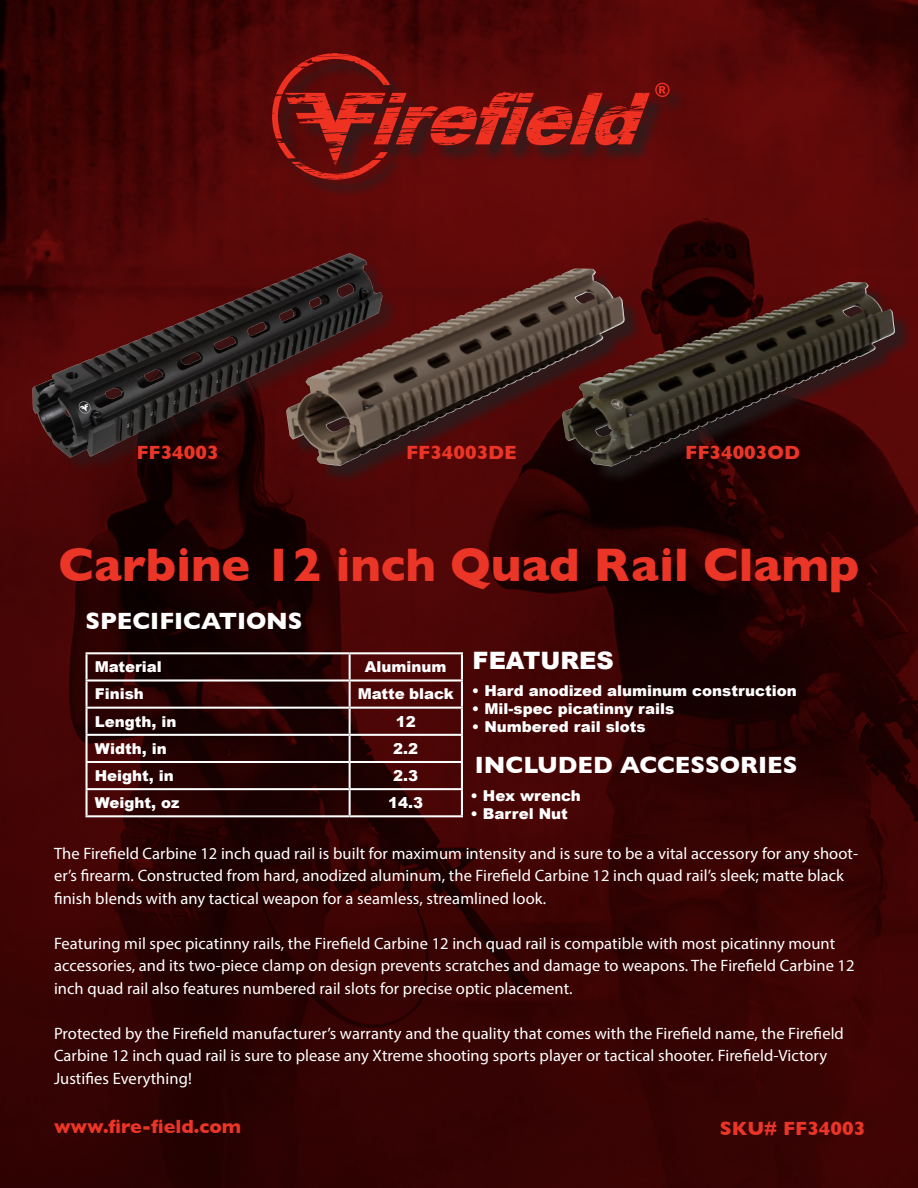
<style>
.page{position:relative;width:918px;height:1188px;background:#fff}
.page>*{position:absolute;margin:0;border:0;box-sizing:border-box;transform-origin:0 0}
.t1{font:700 48px "Gill Sans";color:#eb3527}
.t2{font:700 24px "Gill Sans";color:#fff}
.t3{font:900 24px "Arial";color:#fff}
.t4{font:700 19.5px "Gill Sans";color:#eb3527}
.t5{font:16.5px/22.5px "Myriad Pro";letter-spacing:.005em;color:#fff}
.t6{font:900 15px "Arial";color:#fff}
</style>
<div class="page">
<img style="left:0;top:0;width:918px;height:1188px">
<img style="left:15px;top:239px;width:384px;height:256px">
<hr style="left:86px;top:652px;width:264px;height:2px;background:#fff">
<hr style="left:86px;top:654px;width:2px;height:25px;background:#fff">
<hr style="left:350px;top:652px;width:113px;height:2px;background:#fff">
<hr style="left:349px;top:654px;width:2px;height:25px;background:#fff">
<hr style="left:461px;top:654px;width:2px;height:25px;background:#fff">
<hr style="left:86px;top:679px;width:264px;height:3px;background:#fff">
<hr style="left:86px;top:682px;width:2px;height:25px;background:#fff">
<hr style="left:350px;top:679px;width:113px;height:3px;background:#fff">
<hr style="left:349px;top:682px;width:2px;height:25px;background:#fff">
<hr style="left:461px;top:682px;width:2px;height:25px;background:#fff">
<hr style="left:86px;top:707px;width:264px;height:2px;background:#fff">
<hr style="left:86px;top:709px;width:2px;height:25px;background:#fff">
<hr style="left:350px;top:707px;width:113px;height:2px;background:#fff">
<hr style="left:349px;top:709px;width:2px;height:25px;background:#fff">
<hr style="left:461px;top:709px;width:2px;height:25px;background:#fff">
<hr style="left:86px;top:734px;width:264px;height:2px;background:#fff">
<hr style="left:86px;top:736px;width:2px;height:25px;background:#fff">
<hr style="left:350px;top:734px;width:113px;height:2px;background:#fff">
<hr style="left:349px;top:736px;width:2px;height:25px;background:#fff">
<hr style="left:461px;top:736px;width:2px;height:25px;background:#fff">
<hr style="left:86px;top:761px;width:264px;height:2px;background:#fff">
<hr style="left:86px;top:763px;width:2px;height:25px;background:#fff">
<hr style="left:350px;top:761px;width:113px;height:2px;background:#fff">
<hr style="left:349px;top:763px;width:2px;height:25px;background:#fff">
<hr style="left:461px;top:763px;width:2px;height:25px;background:#fff">
<hr style="left:86px;top:788px;width:264px;height:2px;background:#fff">
<hr style="left:86px;top:790px;width:2px;height:25px;background:#fff">
<hr style="left:350px;top:788px;width:113px;height:2px;background:#fff">
<hr style="left:349px;top:790px;width:2px;height:25px;background:#fff">
<hr style="left:461px;top:790px;width:2px;height:25px;background:#fff">
<hr style="left:86px;top:815px;width:264px;height:2px;background:#fff">
<hr style="left:350px;top:815px;width:113px;height:2px;background:#fff">
<div style="left:275px;top:56px;width:413px;height:142px;background:#231f20;opacity:.75"></div>
<svg style="left:272px;top:53px;width:398px;height:127px;background:#761310"></svg>
<div style="left:289px;top:271px;width:354px;height:213px;background:#231f20;opacity:.75"></div>
<img style="left:286px;top:274px;width:297px;height:192px">
<div style="left:565px;top:285px;width:348px;height:199px;background:#231f20;opacity:.75"></div>
<img style="left:562px;top:282px;width:333px;height:184px">
<p class="t4" style="left:136px;top:441px;width:84px">FF34003</p>
<p class="t4" style="left:406px;top:441px;width:112px">FF34003DE</p>
<p class="t4" style="left:685px;top:441px;width:116px">FF34003OD</p>
<p class="t1" style="left:58px;top:537px;width:803px">Carbine 12 inch Quad Rail Clamp</p>
<p class="t2" style="left:86px;top:607px;width:219px">SPECIFICATIONS</p>
<p class="t6" style="left:95px;top:656px;width:69px">Material</p>
<p class="t6" style="left:365px;top:656px;width:83px">Aluminum</p>
<p class="t6" style="left:95px;top:683px;width:51px">Finish</p>
<p class="t6" style="left:358px;top:683px;width:97px">Matte black</p>
<p class="t6" style="left:95px;top:710px;width:83px">Length, in</p>
<p class="t6" style="left:396px;top:710px;width:22px">12</p>
<p class="t6" style="left:95px;top:738px;width:74px">Width, in</p>
<p class="t6" style="left:393px;top:738px;width:27px">2.2</p>
<p class="t6" style="left:95px;top:765px;width:81px">Height, in</p>
<p class="t6" style="left:393px;top:765px;width:27px">2.3</p>
<p class="t6" style="left:95px;top:792px;width:86px">Weight, oz</p>
<p class="t6" style="left:388px;top:792px;width:37px">14.3</p>
<p class="t3" style="left:473px;top:643px;width:143px">FEATURES</p>
<p class="t6" style="left:472px;top:680px;width:326px">• Hard anodized aluminum construction</p>
<p class="t6" style="left:472px;top:698px;width:204px">• Mil-spec picatinny rails</p>
<p class="t6" style="left:472px;top:716px;width:175px">• Numbered rail slots</p>
<p class="t2" style="left:475px;top:751px;width:324px">INCLUDED ACCESSORIES</p>
<p class="t6" style="left:470px;top:785px;width:112px">• Hex wrench</p>
<p class="t6" style="left:470px;top:803px;width:99px">• Barrel Nut</p>
<p class="t5" style="left:54px;top:842px;width:806px">The Firefield Carbine 12 inch quad rail is built for maximum intensity and is sure to be a vital accessory for any shoot&shy;er’s firearm. Constructed from hard, anodized aluminum, the Firefield Carbine 12 inch quad rail’s sleek; matte black finish blends with any tactical weapon for a seamless, streamlined look.</p>
<p class="t5" style="left:54px;top:932px;width:802px">Featuring mil spec picatinny rails, the Firefield Carbine 12 inch quad rail is compatible with most picatinny mount accessories, and its two-piece clamp on design prevents scratches and damage to weapons. The Firefield Carbine 12 inch quad rail also features numbered rail slots for precise optic placement.</p>
<p class="t5" style="left:54px;top:1022px;width:791px">Protected by the Firefield manufacturer’s warranty and the quality that comes with the Firefield name, the Firefield<br>Carbine 12 inch quad rail is sure to please any Xtreme shooting sports player or tactical shooter. Firefield-Victory<br>Justifies Everything!</p>
<p class="t4" style="left:54px;top:1115px;width:189px">www.fire-field.com</p>
<p class="t4" style="left:720px;top:1117px;width:147px">SKU# FF34003</p>
</div>
